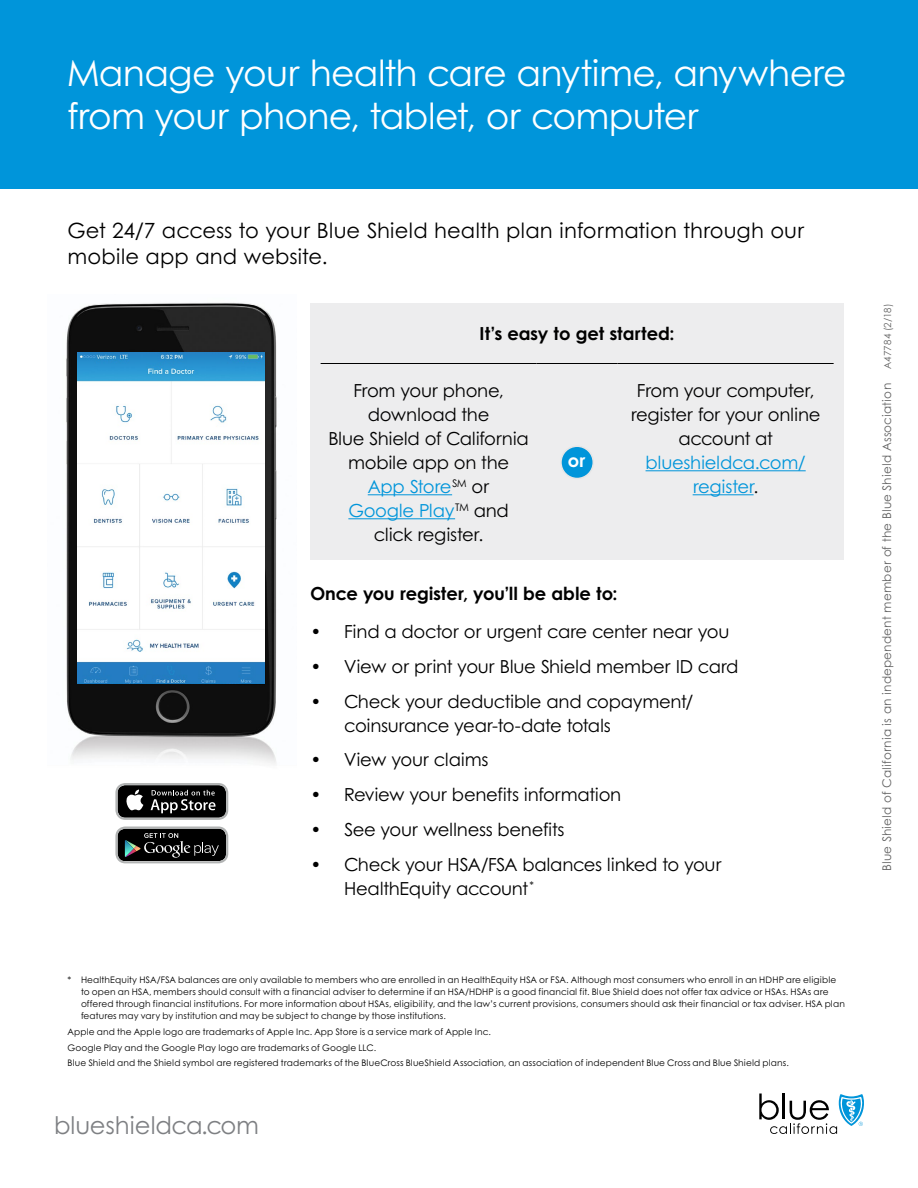
<style>
.page{position:relative;width:918px;height:1188px;background:#fff}
.page>*{position:absolute;margin:0;border:0;box-sizing:border-box;transform-origin:0 0}
.t1{font:36px/43.5px "Century Gothic B";letter-spacing:-.02em;color:#fff}
.t2{font:24.15px "Century Gothic B";letter-spacing:-.015em;color:#7e8083}
.t3{font:21px/25.5px "Century Gothic B";letter-spacing:.005em;color:#000}
.t4{font:18px/24px "Century Gothic B";letter-spacing:-.015em;color:#000;text-align:center}
.t5{font:700 18px "Century Gothic B";letter-spacing:-.005em;color:#000}
.t6{font:18px/24px "Century Gothic B";letter-spacing:-.015em;color:#0095da;text-align:center}
.t7{font:700 18px "Century Gothic B";color:#fff}
.t8{font:12px "Century Gothic B";letter-spacing:.015em;color:#646464}
.t9{font:9px/12px "Century Gothic B";letter-spacing:.01em;color:#000}
.s1{color:#0095da}
.s2{color:#000}
.s3{font-size:9.75px}
</style>
<div class="page">
<div style="left:0;top:0;width:918px;height:189px;background:#0095da"></div>
<img style="left:66px;top:302px;width:211px;height:462px">
<img style="left:77px;top:352px;width:187px;height:331px">
<svg style="left:118px;top:785px;width:108px;height:33px;background:#2e2e2e"></svg>
<div style="left:115px;top:783px;width:113px;height:37px;border:2px solid #b2b4b4;border-radius:9px"></div>
<svg style="left:118px;top:829px;width:108px;height:32px;background:#1c1e1e"></svg>
<div style="left:115px;top:826px;width:113px;height:37px;border:2px solid #b2b4b4;border-radius:9px"></div>
<svg style="left:759px;top:1094px;width:105px;height:40px"></svg>
<div style="left:310px;top:304px;width:534px;height:256px;background:#ededee"></div>
<hr style="left:321px;top:363px;width:216px;height:1px;background:#000">
<hr style="left:537px;top:363px;width:81px;height:1px;background:#000">
<hr style="left:618px;top:363px;width:216px;height:1px;background:#000">
<hr style="left:368px;top:494px;width:84px;height:1px;background:#0095da">
<hr style="left:348px;top:518px;width:107px;height:1px;background:#0095da">
<div style="left:561px;top:446px;width:32px;height:32px;background:#0095da;border-radius:50%"></div>
<div style="left:560px;top:446px;width:34px;height:33px;border:2px solid #e6e6e6;border-radius:50%"></div>
<hr style="left:646px;top:470px;width:160px;height:1px;background:#0095da">
<hr style="left:693px;top:494px;width:61px;height:1px;background:#0095da">
<h1 class="t1" style="left:68px;top:51px;width:781px">Manage your health care anytime, anywhere from your phone, tablet, or computer</h1>
<h3 class="t3" style="left:68px;top:218px;width:739px">Get 24/7 access to your Blue Shield health plan information through our mobile app and website.</h3>
<h3 class="t5" style="left:480px;top:322px;width:196px">It’s easy to get started:</h3>
<h3 class="t4" style="left:328px;top:378px;width:202px">From your phone, download the<br>Blue Shield of California mobile app on the<br><span class="s1">App Store</span><sup>SM</sup> or<br><span class="s1">Google Play</span><sup>TM</sup> and click register.</h3>
<h3 class="t7" style="left:568px;top:450px;width:19px">or</h3>
<h3 class="t4" style="left:631px;top:378px;width:191px">From your computer, register for your online account at</h3>
<h3 class="t6" style="left:646px;top:450px;width:162px">blueshieldca.com/ register<span class="s2">.</span></h3>
<h3 class="t5" style="left:311px;top:583px;width:309px">Once you register, you’ll be able to:</h3>
<h3 class="t4" style="left:311px;top:619px;width:420px">• Find a doctor or urgent care center near you</h3>
<h3 class="t4" style="left:311px;top:654px;width:430px">• View or print your Blue Shield member ID card</h3>
<h3 class="t4" style="left:344px;top:689px;width:351px;text-align:left;text-indent:-34px">• Check your deductible and copayment/ coinsurance year-to-date totals</h3>
<h3 class="t4" style="left:311px;top:748px;width:179px">• View your claims</h3>
<h3 class="t4" style="left:311px;top:782px;width:312px">• Review your benefits information</h3>
<h3 class="t4" style="left:310px;top:817px;width:256px">• See your wellness benefits</h3>
<h3 class="t4" style="left:344px;top:852px;width:379px;text-align:left;text-indent:-34px">• Check your HSA/FSA balances linked to your<br>HealthEquity account <sup>*</sup></h3>
<p class="t9" style="left:81px;top:974px;width:765px;text-indent:-14px">* HealthEquity HSA/FSA balances are only available to members who are enrolled in an HealthEquity HSA or FSA. Although most consumers who enroll in an HDHP are eligible to open an HSA, members should consult with a financial adviser to determine if an HSA/HDHP is a good financial fit. Blue Shield does not offer tax advice or HSAs. HSAs are offered through financial institutions. For more information about HSAs, eligibility, and the law’s current provisions, consumers should ask their financial or tax adviser. HSA plan features may vary by institution and may be subject to change by those institutions.</p>
<p class="t9" style="left:68px;top:1024px;width:723px;line-height:15.6px">Apple and the Apple logo are trademarks of Apple Inc. App Store is a service mark of Apple Inc.<br>Google Play and the Google Play logo are trademarks of Google LLC.<br>Blue Shield and the Shield symbol are registered trademarks of the BlueCross BlueShield Association, an association of independent Blue Cross and Blue Shield plans.</p>
<h2 class="t2" style="left:54px;top:1111px;width:206px">blueshieldca.com</h2>
<h3 class="t8" style="left:879px;top:871px;width:569px;rotate:-90deg">Blue Shield of California is an independent member of the Blue Shield Association <span class="s3">A47784 (2/18)</span></h3>
</div>
